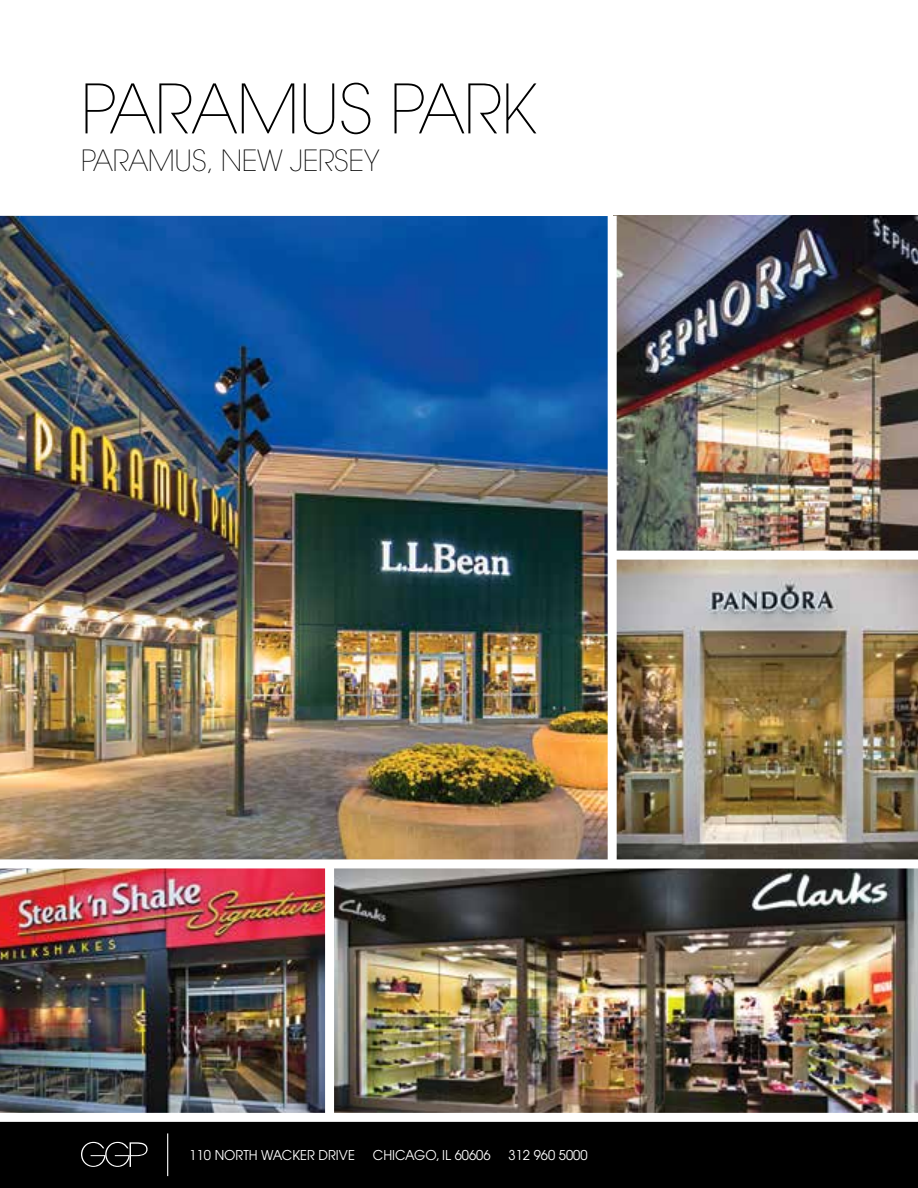
<style>
.page{position:relative;width:918px;height:1188px;background:#fff}
.page>*{position:absolute;margin:0;border:0;box-sizing:border-box;transform-origin:0 0}
.t1{font:200 67.5px "Avant Garde";letter-spacing:-.015em;color:#000}
.t2{font:200 29.1px "Avant Garde";letter-spacing:-.015em;color:#000}
.t3{font:13.5px "Avant Garde";color:#fff;scale:.96 1}
</style>
<div class="page">
<div style="left:0;top:1120px;width:918px;height:68px;background:#000"></div>
<svg style="left:81px;top:1142px;width:67px;height:25px"></svg>
<hr style="left:167px;top:1133px;width:1px;height:43px;background:#fff">
<img style="left:0;top:868px;width:325px;height:245px">
<img style="left:617px;top:560px;width:301px;height:299px">
<img style="left:617px;top:216px;width:301px;height:335px">
<img style="left:0;top:216px;width:608px;height:643px">
<img style="left:334px;top:868px;width:584px;height:245px">
<div style="left:0;top:1113px;width:918px;height:9px;background:#fff"></div>
<h1 class="t1" style="left:81px;top:69px;width:457px">PARAMUS PARK</h1>
<h2 class="t2" style="left:81px;top:143px;width:32px">PARAMUS</h2>
<h2 class="t2" style="left:206px;top:143px;width:175px">, NEW JERSEY</h2>
<p class="t3" style="left:190px;top:1147px;width:174px">110 NORTH WACKER DRIVE</p>
<p class="t3" style="left:373px;top:1147px;width:124px">CHICAGO, IL 60606</p>
<p class="t3" style="left:509px;top:1147px;width:84px">312 960 5000</p>
</div>
